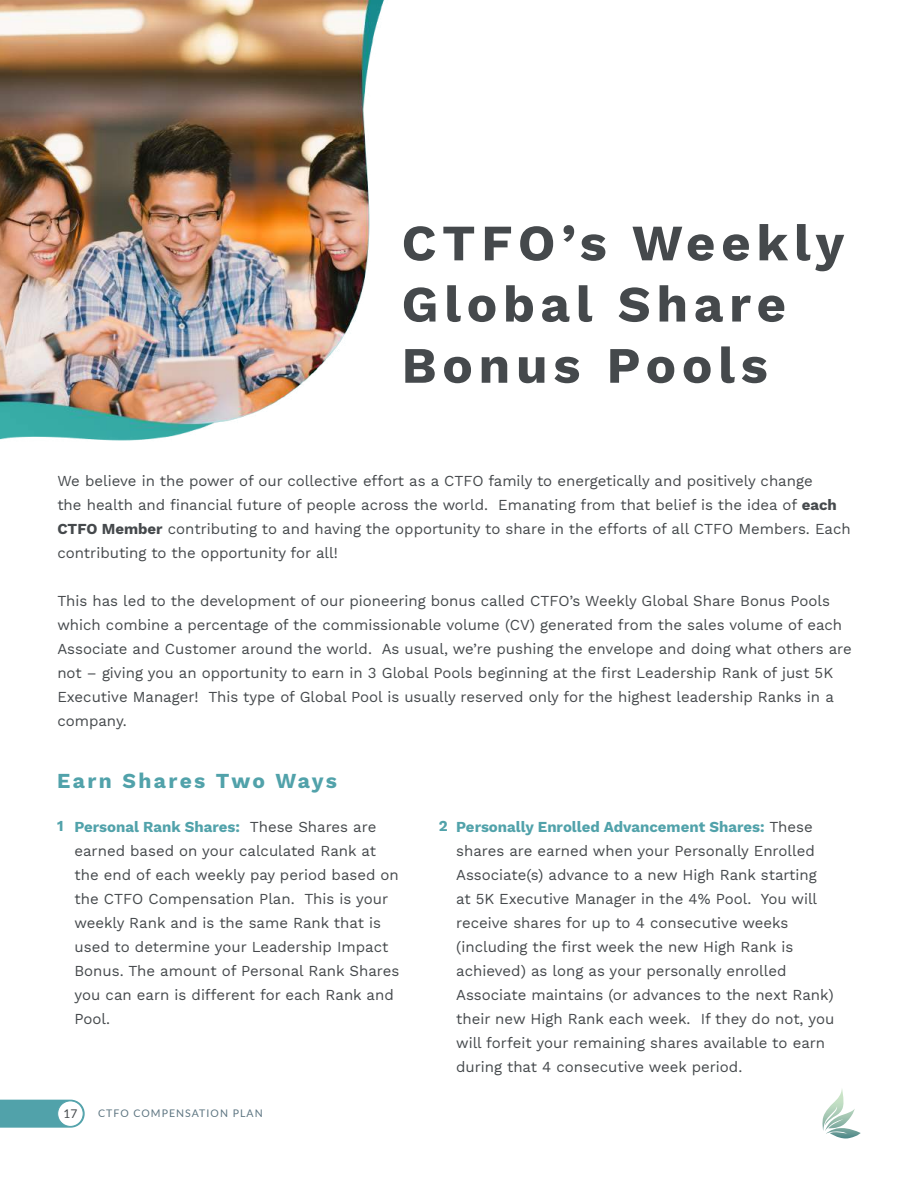
<style>
.page{position:relative;width:918px;height:1188px;background:#fff}
.page>*{position:absolute;margin:0;border:0;box-sizing:border-box;transform-origin:0 0}
.t1{font:51px/61.2px "Work Sans";letter-spacing:.115em;color:#45494c}
.t2{font:21px "Work Sans";letter-spacing:.115em;color:#51a2aa}
.t3{font:15px/24px "Work Sans";color:#45494c}
.t4{font:15px "Work Sans";color:#51a2aa}
.t5{font:12px "Lato";color:#45494c}
.t6{font:10.5px "Lato";letter-spacing:.1em;color:#5e7682}
.s1{color:#51a2aa}
</style>
<div class="page">
<img style="left:0;top:0;width:384px;height:441px">
<svg style="left:0;top:1100px;width:85px;height:28px;background:#5ca8af"></svg>
<div style="left:58px;top:1101px;width:25px;height:25px;background:#fff;border-radius:50%"></div>
<div style="left:57px;top:1101px;width:27px;height:26px;border:1px solid #51a2aa;border-radius:50%"></div>
<svg style="left:822px;top:1089px;width:39px;height:49px"></svg>
<h1 class="t1" style="left:402px;top:210px;width:444px">CTFO’s Weekly<br>Global Share<br>Bonus Pools</h1>
<p class="t3" style="left:57px;top:469px;width:795px">We believe in the power of our collective effort as a CTFO family to energetically and positively change<br>the health and financial future of people across the world. Emanating from that belief is the idea of each CTFO Member contributing to and having the opportunity to share in the efforts of all CTFO Members. Each contributing to the opportunity for all!</p>
<p class="t3" style="left:57px;top:589px;width:796px">This has led to the development of our pioneering bonus called CTFO’s Weekly Global Share Bonus Pools which combine a percentage of the commissionable volume (CV) generated from the sales volume of each Associate and Customer around the world. As usual, we’re pushing the envelope and doing what others are not – giving you an opportunity to earn in 3 Global Pools beginning at the first Leadership Rank of just 5K Executive Manager! This type of Global Pool is usually reserved only for the highest leadership Ranks in a company.</p>
<h2 class="t2" style="left:57px;top:765px;width:281px">Earn Shares Two Ways</h2>
<p class="t4" style="left:57px;top:815px;width:8px">1</p>
<p class="t4" style="left:439px;top:815px;width:10px">2</p>
<p class="t3" style="left:75px;top:814px;width:326px"><span class="s1">Personal Rank Shares:</span> These Shares are earned based on your calculated Rank at the end of each weekly pay period based on the CTFO Compensation Plan. This is your weekly Rank and is the same Rank that is used to determine your Leadership Impact Bonus. The amount of Personal Rank Shares you can earn is different for each Rank and Pool.</p>
<p class="t3" style="left:456px;top:814px;width:380px"><span class="s1">Personally Enrolled Advancement Shares:</span> These shares are earned when your Personally Enrolled Associate(s) advance to a new High Rank starting at 5K Executive Manager in the 4% Pool. You will receive shares for up to 4 consecutive weeks (including the first week the new High Rank is achieved) as long as your personally enrolled Associate maintains (or advances to the next Rank) their new High Rank each week. If they do not, you will forfeit your remaining shares available to earn during that 4 consecutive week period.</p>
<p class="t5" style="left:63px;top:1105px;width:15px">17</p>
<p class="t6" style="left:98px;top:1106px;width:166px">CTFO COMPENSATION PLAN</p>
</div>
